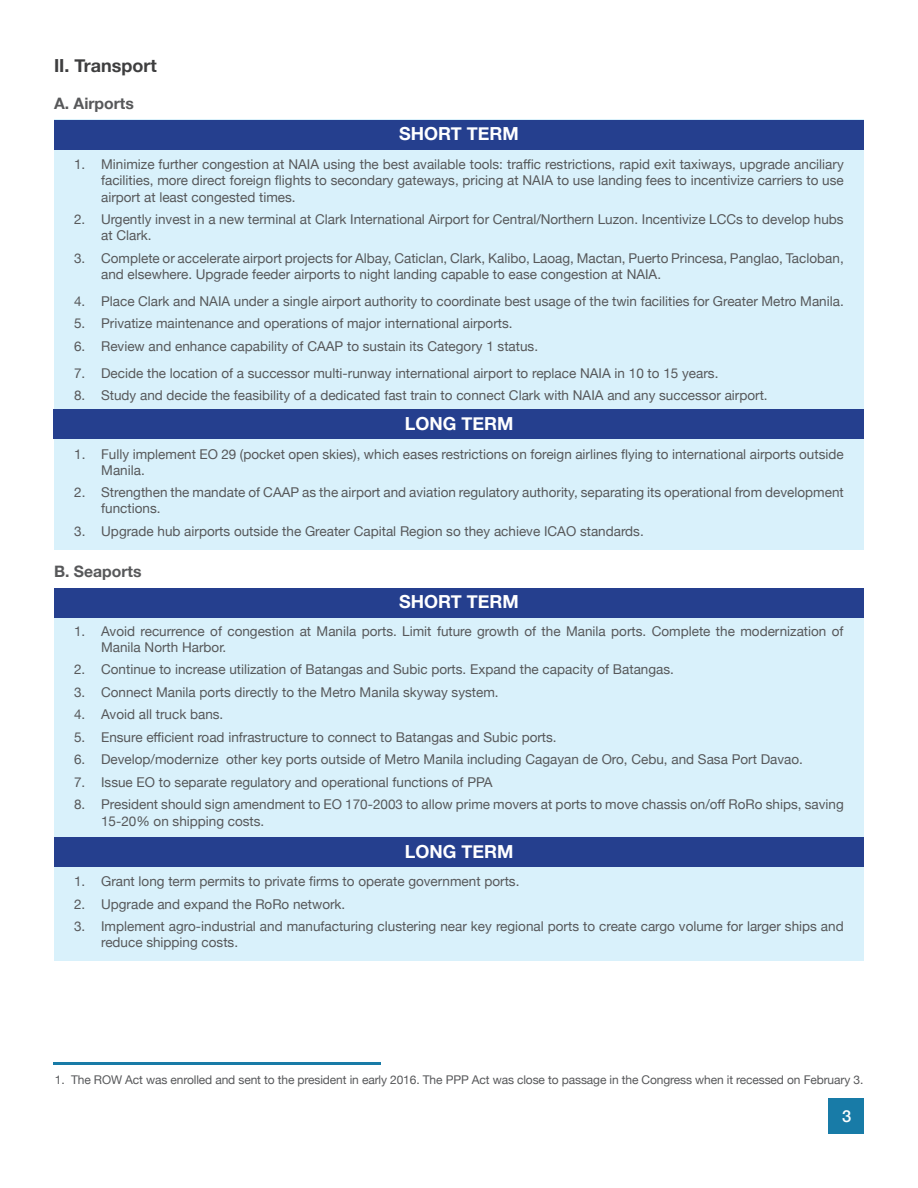
<style>
.page{position:relative;width:918px;height:1188px;background:#fff}
.page>*{position:absolute;margin:0;border:0;box-sizing:border-box;transform-origin:0 0}
.t1{font:700 18px "Helvetica Neue";color:#fff}
.t2{font:700 18px "Helvetica Neue";color:#3e3e3f}
.t3{font:500 16.5px "Helvetica Neue";color:#fff}
.t4{font:700 15.75px "Helvetica Neue";color:#57585a}
.t5{font:13.5px/16.2px "Helvetica Neue";color:#57585a}
.t6{font:12px "Helvetica Neue";letter-spacing:-.01em;color:#57585a}
</style>
<div class="page">
<div style="left:54px;top:120px;width:810px;height:430px;background:#d9f1fb"></div>
<div style="left:54px;top:120px;width:810px;height:30px;background:#253f8e"></div>
<div style="left:54px;top:410px;width:810px;height:29px;background:#253f8e"></div>
<div style="left:54px;top:600px;width:810px;height:361px;background:#d9f1fb"></div>
<div style="left:54px;top:588px;width:810px;height:30px;background:#253f8e"></div>
<hr style="left:53px;top:1062px;width:328px;height:3px;background:#187ba7">
<div style="left:828px;top:1098px;width:36px;height:36px;background:#187ba7"></div>
<div style="left:54px;top:837px;width:810px;height:30px;background:#253f8e"></div>
<h1 class="t2" style="left:54px;top:54px;width:104px">II. Transport</h1>
<p class="t4" style="left:54px;top:94px;width:81px">A. Airports</p>
<h1 class="t1" style="left:399px;top:123px;width:121px">SHORT TERM</h1>
<p class="t5" style="left:101px;top:156px;width:744px;text-align:justify;text-indent:-27px">1. Minimize further congestion at NAIA using the best available tools: traffic restrictions, rapid exit taxiways, upgrade anciliary facilities, more direct foreign flights to secondary gateways, pricing at NAIA to use landing fees to incentivize carriers to use airport at least congested times.</p>
<p class="t5" style="left:101px;top:211px;width:744px;text-indent:-27px">2. Urgently invest in a new terminal at Clark International Airport for Central/Northern Luzon. Incentivize LCCs to develop hubs at Clark.</p>
<p class="t5" style="left:101px;top:250px;width:744px;text-indent:-27px">3. Complete or accelerate airport projects for Albay, Caticlan, Clark, Kalibo, Laoag, Mactan, Puerto Princesa, Panglao, Tacloban, and elsewhere. Upgrade feeder airports to night landing capable to ease congestion at NAIA.</p>
<p class="t5" style="left:74px;top:293px;width:771px">4. Place Clark and NAIA under a single airport authority to coordinate best usage of the twin facilities for Greater Metro Manila.</p>
<p class="t5" style="left:74px;top:315px;width:440px">5. Privatize maintenance and operations of major international airports.</p>
<p class="t5" style="left:74px;top:338px;width:466px">6. Review and enhance capability of CAAP to sustain its Category 1 status.</p>
<p class="t5" style="left:74px;top:365px;width:646px">7. Decide the location of a successor multi-runway international airport to replace NAIA in 10 to 15 years.</p>
<p class="t5" style="left:74px;top:387px;width:695px">8. Study and decide the feasibility of a dedicated fast train to connect Clark with NAIA and any successor airport.</p>
<h1 class="t1" style="left:405px;top:413px;width:110px">LONG TERM</h1>
<p class="t5" style="left:101px;top:445px;width:744px;text-indent:-27px">1. Fully implement EO 29 (pocket open skies), which eases restrictions on foreign airlines flying to international airports outside<br>Manila.</p>
<p class="t5" style="left:101px;top:484px;width:744px;text-indent:-27px">2. Strengthen the mandate of CAAP as the airport and aviation regulatory authority, separating its operational from development functions.</p>
<p class="t5" style="left:74px;top:523px;width:571px">3. Upgrade hub airports outside the Greater Capital Region so they achieve ICAO standards.</p>
<p class="t4" style="left:54px;top:562px;width:89px">B. Seaports</p>
<h1 class="t1" style="left:399px;top:591px;width:121px">SHORT TERM</h1>
<p class="t5" style="left:101px;top:623px;width:744px;text-indent:-27px">1. Avoid recurrence of congestion at Manila ports. Limit future growth of the Manila ports. Complete the modernization of<br>Manila North Harbor.</p>
<p class="t5" style="left:74px;top:661px;width:601px">2. Continue to increase utilization of Batangas and Subic ports. Expand the capacity of Batangas.</p>
<p class="t5" style="left:74px;top:684px;width:426px">3. Connect Manila ports directly to the Metro Manila skyway system.</p>
<p class="t5" style="left:74px;top:706px;width:151px">4. Avoid all truck bans.</p>
<p class="t5" style="left:74px;top:729px;width:484px">5. Ensure efficient road infrastructure to connect to Batangas and Subic ports.</p>
<p class="t5" style="left:74px;top:751px;width:730px">6. Develop/modernize other key ports outside of Metro Manila including Cagayan de Oro, Cebu, and Sasa Port Davao.</p>
<p class="t5" style="left:74px;top:774px;width:420px">7. Issue EO to separate regulatory and operational functions of PPA</p>
<p class="t5" style="left:101px;top:796px;width:744px;text-indent:-27px">8. President should sign amendment to EO 170-2003 to allow prime movers at ports to move chassis on/off RoRo ships, saving<br>15-20% on shipping costs.</p>
<h1 class="t1" style="left:405px;top:840px;width:110px">LONG TERM</h1>
<p class="t5" style="left:74px;top:873px;width:447px">1. Grant long term permits to private firms to operate government ports.</p>
<p class="t5" style="left:74px;top:896px;width:273px">2. Upgrade and expand the RoRo network.</p>
<p class="t5" style="left:101px;top:918px;width:744px;text-indent:-27px">3. Implement agro-industrial and manufacturing clustering near key regional ports to create cargo volume for larger ships and reduce shipping costs.</p>
<p class="t6" style="left:55px;top:1073px;width:810px">1. The ROW Act was enrolled and sent to the president in early 2016. The PPP Act was close to passage in the Congress when it recessed on February 3.</p>
<p class="t3" style="left:842px;top:1106px;width:11px">3</p>
</div>
